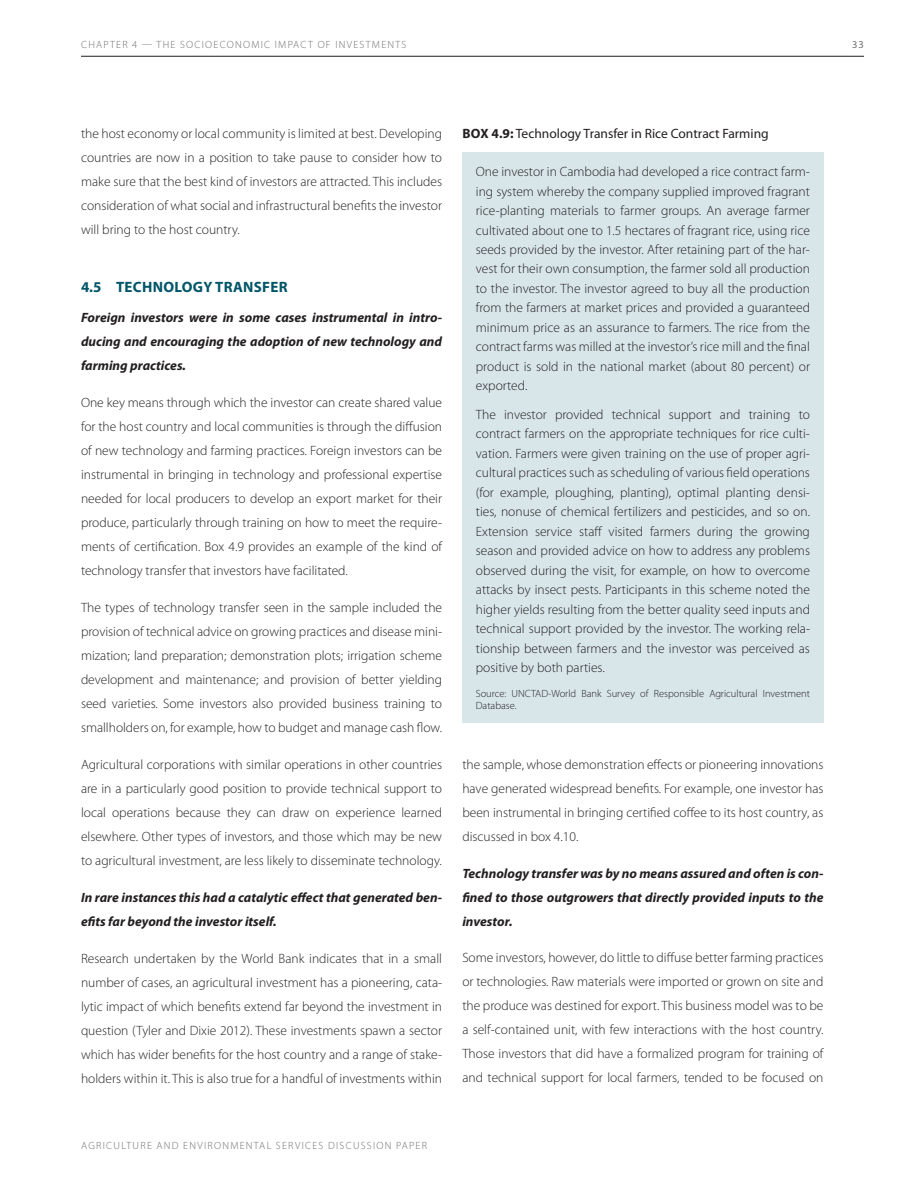
<style>
.page{position:relative;width:918px;height:1188px;background:#fff}
.page>*{position:absolute;margin:0;border:0;box-sizing:border-box;transform-origin:0 0}
.t1{font:700 15px "Myriad Pro";letter-spacing:.02em;color:#005568}
.t2{font:300 13.5px/24px "Myriad Pro";color:#231f20;text-align:justify}
.t3{font:italic 700 13.5px/24px "Myriad Pro";color:#231f20;text-align:justify}
.t4{font:13.5px "Myriad Pro";color:#231f20}
.t5{font:300 10.5px "Myriad Pro";letter-spacing:.12em;color:#6d6e70}
.t6{font:300 10.5px/12.6px "Myriad Pro";color:#231f20}
.t7{font:10.5px "Myriad Pro";color:#6d6e70}
.s1{font-weight:700}
</style>
<div class="page">
<hr style="left:81px;top:56px;width:783px;height:1px;background:#231f20">
<div style="left:462px;top:152px;width:362px;height:571px;background:#d8e6ea"></div>
<p class="t5" style="left:81px;top:41px;width:327px">CHAPTER 4 — THE SOCIOECONOMIC IMPACT OF INVESTMENTS</p>
<p class="t7" style="left:852px;top:41px;width:13px">33</p>
<p class="t2" style="left:81px;top:123px;width:363px">the host economy or local community is limited at best. Developing countries are now in a position to take pause to consider how to make sure that the best kind of investors are attracted. This includes consideration of what social and infrastructural benefits the investor will bring to the host country.</p>
<p class="t1" style="left:81px;top:282px;width:208px">4.5 TECHNOLOGY TRANSFER</p>
<p class="t3" style="left:81px;top:306px;width:363px">Foreign investors were in some cases instrumental in intro&shy;ducing and encouraging the adoption of new technology and farming practices.</p>
<p class="t2" style="left:81px;top:391px;width:363px">One key means through which the investor can create shared value for the host country and local communities is through the diffusion of new technology and farming practices. Foreign investors can be instrumental in bringing in technology and professional expertise needed for local producers to develop an export market for their produce, particularly through training on how to meet the require&shy;ments of certification. Box 4.9 provides an example of the kind of technology transfer that investors have facilitated.</p>
<p class="t2" style="left:81px;top:596px;width:363px">The types of technology transfer seen in the sample included the provision of technical advice on growing practices and disease mini&shy;mization; land preparation; demonstration plots; irrigation scheme development and maintenance; and provision of better yielding seed varieties. Some investors also provided business training to smallholders on, for example, how to budget and manage cash flow.</p>
<p class="t2" style="left:81px;top:753px;width:363px">Agricultural corporations with similar operations in other countries are in a particularly good position to provide technical support to local operations because they can draw on experience learned elsewhere. Other types of investors, and those which may be new to agricultural investment, are less likely to disseminate technology.</p>
<p class="t3" style="left:81px;top:886px;width:363px">In rare instances this had a catalytic effect that generated ben&shy;efits far beyond the investor itself.</p>
<p class="t2" style="left:81px;top:947px;width:363px">Research undertaken by the World Bank indicates that in a small number of cases, an agricultural investment has a pioneering, cata&shy;lytic impact of which benefits extend far beyond the investment in question (Tyler and Dixie 2012). These investments spawn a sector which has wider benefits for the host country and a range of stake&shy;holders within it. This is also true for a handful of investments within</p>
<p class="t4" style="left:463px;top:129px;width:308px"><span class="s1">BOX 4.9:</span> Technology Transfer in Rice Contract Farming</p>
<p class="t2" style="left:476px;top:163px;width:336px;line-height:19.5px">One investor in Cambodia had developed a rice contract farm&shy;ing system whereby the company supplied improved fragrant rice-planting materials to farmer groups. An average farmer cultivated about one to 1.5 hectares of fragrant rice, using rice seeds provided by the investor. After retaining part of the har&shy;vest for their own consumption, the farmer sold all production to the investor. The investor agreed to buy all the production from the farmers at market prices and provided a guaranteed minimum price as an assurance to farmers. The rice from the contract farms was milled at the investor’s rice mill and the final product is sold in the national market (about 80 percent) or exported.</p>
<p class="t2" style="left:476px;top:405px;width:336px;line-height:19.5px">The investor provided technical support and training to contract farmers on the appropriate techniques for rice culti&shy;vation. Farmers were given training on the use of proper agri&shy;cultural practices such as scheduling of various field operations (for example, ploughing, planting), optimal planting densi&shy;ties, nonuse of chemical fertilizers and pesticides, and so on.<br>Extension service staff visited farmers during the growing season and provided advice on how to address any problems observed during the visit, for example, on how to overcome attacks by insect pests. Participants in this scheme noted the higher yields resulting from the better quality seed inputs and technical support provided by the investor. The working rela&shy;tionship between farmers and the investor was perceived as positive by both parties.</p>
<p class="t6" style="left:476px;top:688px;width:336px">Source: UNCTAD-World Bank Survey of Responsible Agricultural Investment<br>Database.</p>
<p class="t2" style="left:462px;top:753px;width:363px">the sample, whose demonstration effects or pioneering innovations have generated widespread benefits. For example, one investor has been instrumental in bringing certified coffee to its host country, as discussed in box 4.10.</p>
<p class="t3" style="left:462px;top:862px;width:363px">Technology transfer was by no means assured and often is con&shy;fined to those outgrowers that directly provided inputs to the investor.</p>
<p class="t2" style="left:462px;top:947px;width:363px">Some investors, however, do little to diffuse better farming practices or technologies. Raw materials were imported or grown on site and the produce was destined for export. This business model was to be a self-contained unit, with few interactions with the host country.<br>Those investors that did have a formalized program for training of and technical support for local farmers, tended to be focused on</p>
<p class="t5" style="left:81px;top:1141px;width:347px">AGRICULTURE AND ENVIRONMENTAL SERVICES DISCUSSION PAPER</p>
</div>
